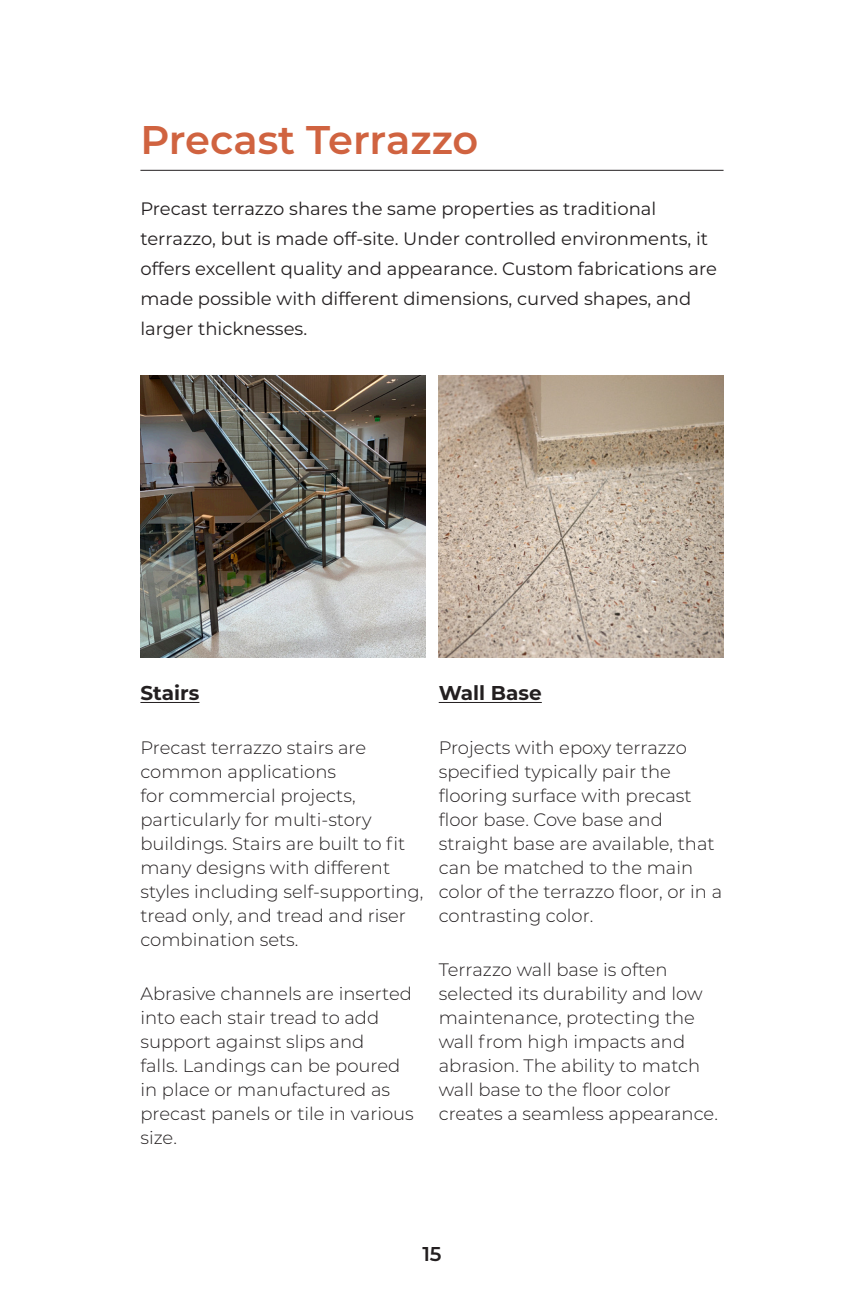
<style>
.page{position:relative;width:864px;height:1296px;background:#fff}
.page>*{position:absolute;margin:0;border:0;box-sizing:border-box;transform-origin:0 0}
.Titolo{font:600 40px "Montserrat";color:#d06340}
.Corpo_del_testo{font:700 20px "Montserrat";color:#231f20}
.t1{font:600 20px "Montserrat";color:#231f20}
.Corpo_del_testo-2{font:300 18px/24px "Montserrat";color:#231f20}
.Body_Text{font:18px/30px "Montserrat";color:#231f20}
</style>
<div class="page">
<img style="left:140px;top:375px;width:285px;height:282px">
<hr style="left:140px;top:170px;width:584px;height:1px;background:#231f20">
<hr style="left:140px;top:702px;width:59px;height:1px;background:#231f20">
<hr style="left:439px;top:702px;width:103px;height:1px;background:#231f20">
<img style="left:439px;top:375px;width:285px;height:282px">
<p class="Titolo" style="left:140px;top:111px;width:339px">Precast Terrazzo</p>
<p class="Body_Text" style="left:140px;top:193px;width:578px">Precast terrazzo shares the same properties as traditional terrazzo, but is made off-site. Under controlled environments, it offers excellent quality and appearance. Custom fabrications are made possible with different dimensions, curved shapes, and larger thicknesses.</p>
<p class="Corpo_del_testo" style="left:140px;top:679px;width:61px">Stairs</p>
<p class="Corpo_del_testo-2" style="left:140px;top:736px;width:285px">Precast terrazzo stairs are common applications<br>for commercial projects, particularly for multi-story buildings. Stairs are built to fit many designs with different styles including self-supporting, tread only, and tread and riser combination sets.</p>
<p class="Corpo_del_testo-2" style="left:140px;top:982px;width:275px">Abrasive channels are inserted into each stair tread to add support against slips and<br>falls. Landings can be poured in place or manufactured as precast panels or tile in various size.</p>
<p class="Corpo_del_testo" style="left:439px;top:679px;width:105px">Wall Base</p>
<p class="Corpo_del_testo-2" style="left:439px;top:736px;width:285px">Projects with epoxy terrazzo specified typically pair the flooring surface with precast floor base. Cove base and straight base are available, that can be matched to the main color of the terrazzo floor, or in a contrasting color.</p>
<p class="Corpo_del_testo-2" style="left:439px;top:958px;width:281px">Terrazzo wall base is often selected its durability and low maintenance, protecting the wall from high impacts and abrasion. The ability to match wall base to the floor color creates a seamless appearance.</p>
<p class="t1" style="left:422px;top:1240px;width:21px">15</p>
</div>
